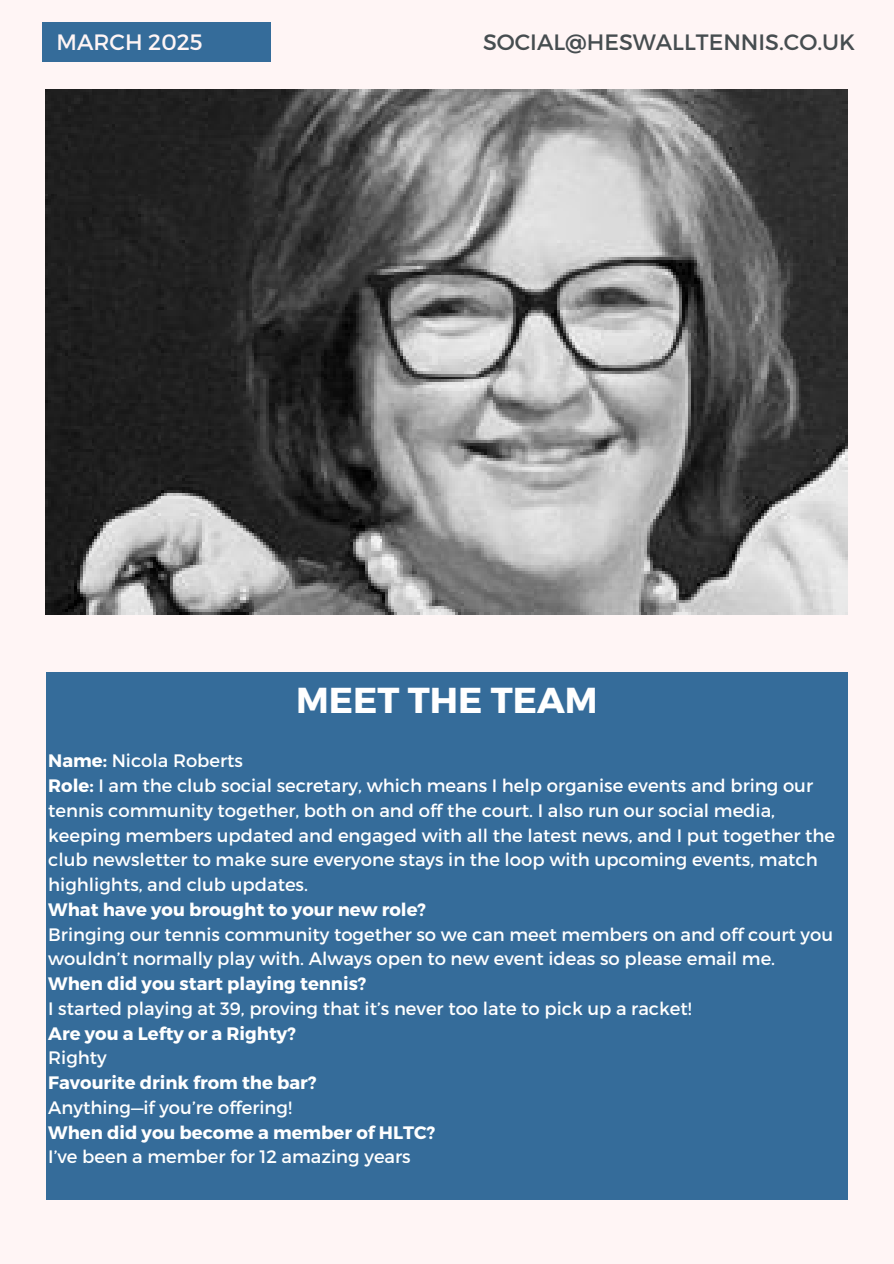
<style>
.page{position:relative;width:894px;height:1264px;background:#fff}
.page>*{position:absolute;margin:0;border:0;box-sizing:border-box;transform-origin:0 0}
.t1{font:700 36px "Montserrat";color:#fff}
.t2{font:22.2px "Montserrat";color:#464d50}
.t3{font:22.2px "Montserrat";color:#fff5f5}
.t4{font:18px/24.8px "Montserrat";color:#fff}
.t5{font:700 18px "Montserrat";color:#fff}
.s1{font-weight:700}
</style>
<div class="page">
<div style="left:0;top:0;width:893px;height:1263px;background:#fff5f5"></div>
<div style="left:46px;top:672px;width:801px;height:527px;background:#356c9a"></div>
<div style="left:42px;top:22px;width:229px;height:39px;background:#356c9a"></div>
<img style="left:46px;top:89px;width:801px;height:526px">
<p class="t3" style="left:56px;top:27px;width:147px">MARCH 2025</p>
<p class="t2" style="left:483px;top:27px;width:373px">SOCIAL@HESWALLTENNIS.CO.UK</p>
<p class="t1" style="left:296px;top:677px;width:303px">MEET THE TEAM</p>
<h2 class="t4" style="left:48px;top:747px;width:196px"><span class="s1">Name:</span> Nicola Roberts</h2>
<h2 class="t4" style="left:48px;top:772px;width:788px"><span class="s1">Role:</span> I am the club social secretary, which means I help organise events and bring our tennis community together, both on and off the court. I also run our social media, keeping members updated and engaged with all the latest news, and I put together the club newsletter to make sure everyone stays in the loop with upcoming events, match highlights, and club updates.</h2>
<p class="t5" style="left:48px;top:897px;width:379px">What have you brought to your new role?</p>
<h1 class="t4" style="left:48px;top:920px;width:786px">Bringing our tennis community together so we can meet members on and off court you wouldn’t normally play with. Always open to new event ideas so please email me.</h1>
<p class="t5" style="left:48px;top:971px;width:319px">When did you start playing tennis?</p>
<p class="t4" style="left:48px;top:995px;width:644px">I started playing at 39, proving that it’s never too late to pick up a racket!</p>
<p class="t5" style="left:48px;top:1021px;width:249px">Are you a Lefty or a Righty?</p>
<p class="t4" style="left:48px;top:1044px;width:60px">Righty</p>
<p class="t5" style="left:48px;top:1070px;width:270px">Favourite drink from the bar?</p>
<p class="t4" style="left:48px;top:1094px;width:245px">Anything—if you’re offering!</p>
<p class="t5" style="left:48px;top:1120px;width:388px">When did you become a member of HLTC?</p>
<p class="t4" style="left:48px;top:1143px;width:364px">I’ve been a member for 12 amazing years</p>
</div>
